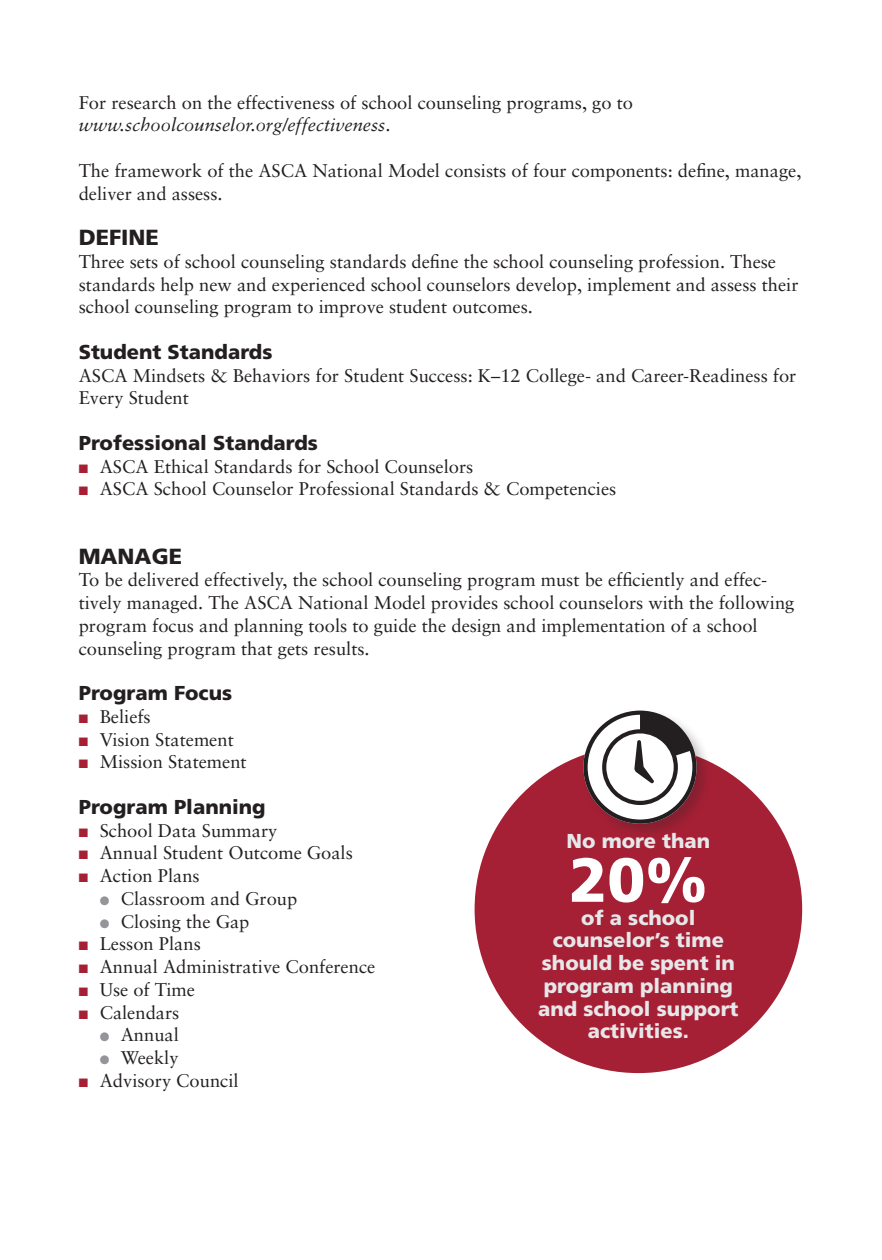
<style>
.page{position:relative;width:882px;height:1260px;background:#fff}
.page>*{position:absolute;margin:0;border:0;box-sizing:border-box;transform-origin:0 0}
.Subhead_Minor{font:900 62.12px "Frutiger";color:#fff}
.Subhead_Major{font:900 21.88px "Frutiger";color:#231f20}
.Subhead_Minor-2{font:900 20.12px/22.8px "Frutiger";color:#e6e7e9;text-align:center}
.Subhead_Minor-3{font:900 20.12px "Frutiger";color:#231f20}
.Body{font:18.38px/22.8px "Sabon";color:#231f20}
.Body_Bullet_2_with_L{font:18.38px "Sabon";color:#231f20}
.s1{font-style:italic}
.s2{color:#a62035}
.s3{color:#939598}
</style>
<div class="page">
<div style="left:475px;top:746px;width:327px;height:327px;background:#a62035;border-radius:50%"></div>
<div style="left:581px;top:708px;width:132px;height:132px;background:#231f20;opacity:.25"></div>
<svg style="left:583px;top:711px;width:114px;height:113px"></svg>
<p class="Body" style="left:79px;top:91px;width:556px">For research on the effectiveness of school counseling programs, go to <span class="s1">www.schoolcounselor.org/effectiveness</span>.</p>
<p class="Body" style="left:79px;top:159px;width:724px">The framework of the ASCA National Model consists of four components: define, manage, deliver and assess.</p>
<p class="Subhead_Major" style="left:79px;top:224px;width:82px">DEFINE</p>
<p class="Body" style="left:79px;top:250px;width:721px">Three sets of school counseling standards define the school counseling profession. These standards help new and experienced school counselors develop, implement and assess their school counseling program to improve student outcomes.</p>
<p class="Subhead_Minor-3" style="left:79px;top:340px;width:195px">Student Standards</p>
<p class="Body" style="left:79px;top:364px;width:719px">ASCA Mindsets &amp; Behaviors for Student Success: K–12 College- and Career-Readiness for<br>Every Student</p>
<p class="Subhead_Minor-3" style="left:79px;top:431px;width:241px">Professional Standards</p>
<p class="Body" style="left:79px;top:455px;width:396px"><span class="s2">■</span> ASCA Ethical Standards for School Counselors</p>
<p class="Body" style="left:79px;top:477px;width:539px"><span class="s2">■</span> ASCA School Counselor Professional Standards &amp; Competencies</p>
<p class="Subhead_Major" style="left:79px;top:543px;width:105px">MANAGE</p>
<p class="Body" style="left:79px;top:568px;width:717px">To be delivered effectively, the school counseling program must be efficiently and effec&shy;tively managed. The ASCA National Model provides school counselors with the following program focus and planning tools to guide the design and implementation of a school counseling program that gets results.</p>
<p class="Subhead_Minor-3" style="left:79px;top:681px;width:155px">Program Focus</p>
<p class="Body" style="left:79px;top:705px;width:74px"><span class="s2">■</span> Beliefs</p>
<p class="Body" style="left:79px;top:728px;width:157px"><span class="s2">■</span> Vision Statement</p>
<p class="Body" style="left:79px;top:750px;width:169px"><span class="s2">■</span> Mission Statement</p>
<p class="Subhead_Minor-3" style="left:79px;top:795px;width:189px">Program Planning</p>
<p class="Body" style="left:79px;top:819px;width:200px"><span class="s2">■</span> School Data Summary</p>
<p class="Body" style="left:79px;top:841px;width:276px"><span class="s2">■</span> Annual Student Outcome Goals</p>
<p class="Body" style="left:79px;top:864px;width:123px"><span class="s2">■</span> Action Plans</p>
<p class="Body_Bullet_2_with_L" style="left:100px;top:888px;width:199px"><span class="s3">●</span> Classroom and Group</p>
<p class="Body_Bullet_2_with_L" style="left:100px;top:910px;width:151px"><span class="s3">●</span> Closing the Gap</p>
<p class="Body" style="left:79px;top:932px;width:124px"><span class="s2">■</span> Lesson Plans</p>
<p class="Body" style="left:79px;top:955px;width:298px"><span class="s2">■</span> Annual Administrative Conference</p>
<p class="Body" style="left:79px;top:978px;width:118px"><span class="s2">■</span> Use of Time</p>
<p class="Body" style="left:79px;top:1001px;width:102px"><span class="s2">■</span> Calendars</p>
<p class="Body_Bullet_2_with_L" style="left:100px;top:1024px;width:81px"><span class="s3">●</span> Annual</p>
<p class="Body_Bullet_2_with_L" style="left:100px;top:1047px;width:80px"><span class="s3">●</span> Weekly</p>
<p class="Body" style="left:79px;top:1069px;width:161px"><span class="s2">■</span> Advisory Council</p>
<p class="Subhead_Minor-2" style="left:566px;top:829px;width:145px">No more than</p>
<p class="Subhead_Minor" style="left:569px;top:843px;width:140px">20%</p>
<p class="Subhead_Minor-2" style="left:538px;top:906px;width:202px">of a school counselor’s time should be spent in program planning and school support activities.</p>
</div>
